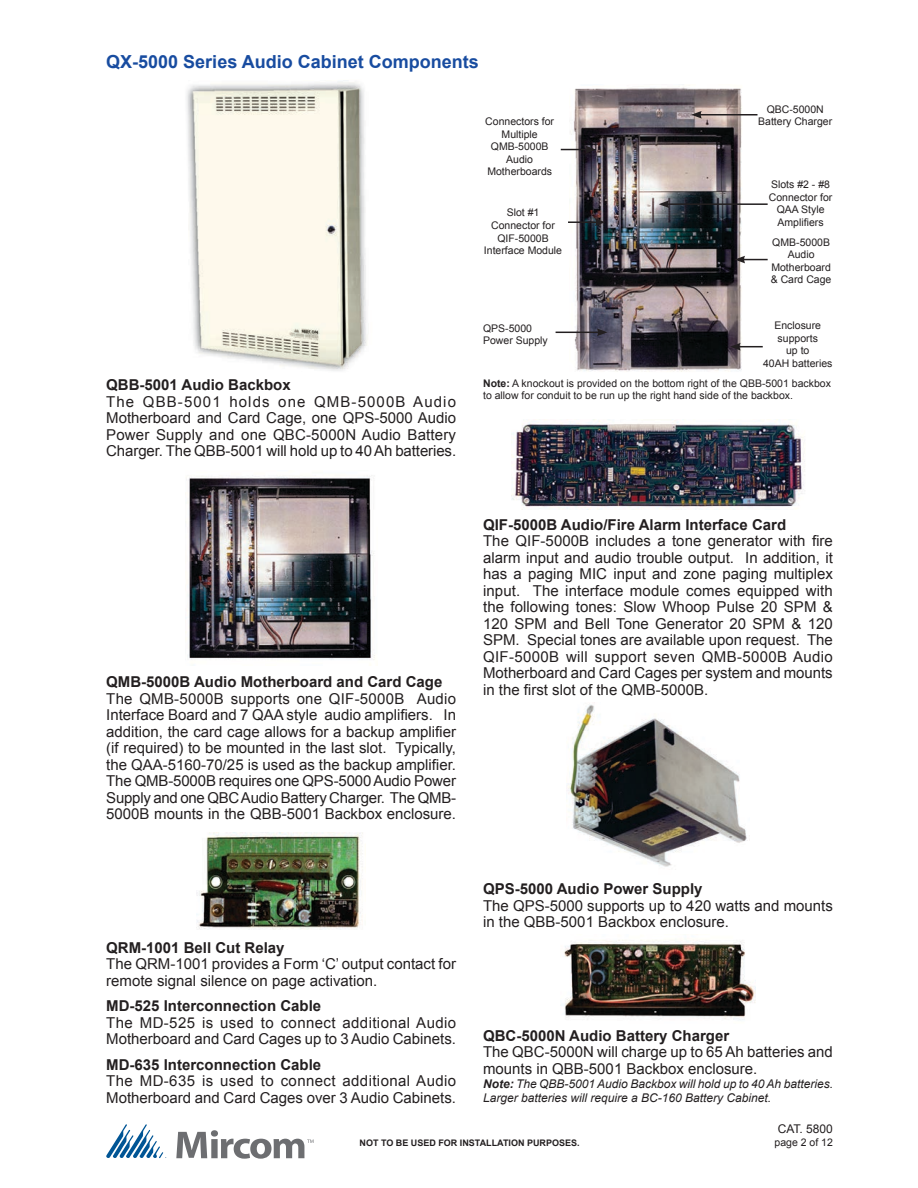
<style>
.page{position:relative;width:918px;height:1188px;background:#fff}
.page>*{position:absolute;margin:0;border:0;box-sizing:border-box;transform-origin:0 0}
.t1{font:700 18px "Arial";color:#184ca0}
.t2{font:15px/16.5px "Arial";color:#231f20}
.t3{font:700 15px "Arial";color:#231f20}
.t4{font:italic 12px/14.4px "Arial";color:#231f20}
.t5{font:12px "Arial";color:#231f20}
.t6{font:10.5px/12.6px "Arial";color:#231f20;text-align:center}
.t7{font:700 9px "Arial";color:#231f20}
.s1{font-weight:700}
</style>
<div class="page">
<svg style="left:176px;top:1130px;width:138px;height:29px"></svg>
<svg style="left:106px;top:1124px;width:60px;height:35px"></svg>
<img style="left:188px;top:81px;width:179px;height:290px">
<img style="left:570px;top:87px;width:175px;height:285px">
<img style="left:561px;top:940px;width:195px;height:80px">
<img style="left:185px;top:475px;width:190px;height:185px">
<img style="left:568px;top:705px;width:180px;height:162px">
<img style="left:511px;top:420px;width:294px;height:90px">
<img style="left:197px;top:833px;width:166px;height:97px">
<svg style="left:561px;top:146px;width:35px;height:7px"></svg>
<hr style="left:568px;top:221px;width:29px;height:2px;background:#231f20">
<svg style="left:595px;top:218px;width:10px;height:8px"></svg>
<hr style="left:556px;top:332px;width:43px;height:1px;background:#231f20">
<svg style="left:597px;top:328px;width:11px;height:8px"></svg>
<hr style="left:699px;top:114px;width:59px;height:2px;background:#231f20">
<svg style="left:691px;top:111px;width:11px;height:8px"></svg>
<svg style="left:735px;top:256px;width:33px;height:7px"></svg>
<svg style="left:730px;top:343px;width:33px;height:8px"></svg>
<hr style="left:667px;top:203px;width:101px;height:2px;background:#231f20">
<svg style="left:659px;top:200px;width:10px;height:8px"></svg>
<p class="t1" style="left:106px;top:50px;width:374px">QX-5000 Series Audio Cabinet Components</p>
<p class="t3" style="left:106px;top:375px;width:186px">QBB-5001 Audio Backbox</p>
<p class="t2" style="left:106px;top:394px;width:351px;text-align:justify">The QBB-5001 holds one QMB-5000B Audio Motherboard and Card Cage, one QPS-5000 Audio Power Supply and one QBC-5000N Audio Battery Charger. The QBB-5001 will hold up to 40 Ah batteries.</p>
<p class="t3" style="left:106px;top:672px;width:338px">QMB-5000B Audio Motherboard and Card Cage</p>
<p class="t2" style="left:106px;top:691px;width:351px;text-align:justify">The QMB-5000B supports one QIF-5000B Audio Interface Board and 7 QAA style audio amplifiers. In addition, the card cage allows for a backup amplifier (if required) to be mounted in the last slot. Typically, the QAA-5160-70/25 is used as the backup amplifier.<br>The QMB-5000B requires one QPS-5000 Audio Power Supply and one QBC Audio Battery Charger. The QMB-5000B mounts in the QBB-5001 Backbox enclosure.</p>
<p class="t3" style="left:106px;top:937px;width:180px">QRM-1001 Bell Cut Relay</p>
<p class="t2" style="left:106px;top:956px;width:351px">The QRM-1001 provides a Form ‘C’ output contact for remote signal silence on page activation.</p>
<p class="t3" style="left:106px;top:996px;width:217px">MD-525 Interconnection Cable</p>
<p class="t2" style="left:106px;top:1014px;width:351px">The MD-525 is used to connect additional Audio<br>Motherboard and Card Cages up to 3 Audio Cabinets.</p>
<p class="t3" style="left:106px;top:1054px;width:217px">MD-635 Interconnection Cable</p>
<p class="t2" style="left:106px;top:1073px;width:351px">The MD-635 is used to connect additional Audio<br>Motherboard and Card Cages over 3 Audio Cabinets.</p>
<p class="t6" style="left:758px;top:103px;width:76px">QBC-5000N<br>Battery Charger</p>
<p class="t6" style="left:485px;top:115px;width:70px">Connectors for<br>Multiple<br>QMB-5000B<br>Audio<br>Motherboards</p>
<p class="t6" style="left:484px;top:206px;width:80px">Slot #1<br>Connector for<br>QIF-5000B<br>Interface Module</p>
<p class="t6" style="left:769px;top:178px;width:65px">Slots #2 - #8<br>Connector for<br>QAA Style<br>Amplifiers</p>
<p class="t6" style="left:771px;top:236px;width:62px">QMB-5000B<br>Audio<br>Motherboard &amp; Card Cage</p>
<p class="t6" style="left:763px;top:319px;width:71px">Enclosure supports<br>up to<br>40AH batteries</p>
<p class="t6" style="left:483px;top:377px;width:349px;text-align:left"><span class="s1">Note:</span> A knockout is provided on the bottom right of the QBB-5001 backbox to allow for conduit to be run up the right hand side of the backbox.</p>
<p class="t6" style="left:483px;top:322px;width:66px;text-align:left">QPS-5000<br>Power Supply</p>
<p class="t3" style="left:483px;top:515px;width:305px">QIF-5000B Audio/Fire Alarm Interface Card</p>
<p class="t2" style="left:483px;top:533px;width:351px;text-align:justify">The QIF-5000B includes a tone generator with fire alarm input and audio trouble output. In addition, it has a paging MIC input and zone paging multiplex input. The interface module comes equipped with the following tones: Slow Whoop Pulse 20 SPM &amp; 120 SPM and Bell Tone Generator 20 SPM &amp; 120<br>SPM. Special tones are available upon request. The QIF-5000B will support seven QMB-5000B Audio Motherboard and Card Cages per system and mounts in the first slot of the QMB-5000B.</p>
<p class="t3" style="left:483px;top:879px;width:221px">QPS-5000 Audio Power Supply</p>
<p class="t2" style="left:483px;top:897px;width:351px">The QPS-5000 supports up to 420 watts and mounts in the QBB-5001 Backbox enclosure.</p>
<p class="t3" style="left:483px;top:1025px;width:248px">QBC-5000N Audio Battery Charger</p>
<p class="t2" style="left:483px;top:1044px;width:351px">The QBC-5000N will charge up to 65 Ah batteries and mounts in QBB-5001 Backbox enclosure.</p>
<p class="t4" style="left:483px;top:1077px;width:351px"><span class="s1">Note:</span> The QBB-5001 Audio Backbox will hold up to 40 Ah batteries.<br>Larger batteries will require a BC-160 Battery Cabinet.</p>
<p class="t7" style="left:360px;top:1136px;width:222px">NOT TO BE USED FOR INSTALLATION PURPOSES.</p>
<p class="t5" style="left:778px;top:1121px;width:57px">CAT. 5800</p>
<p class="t6" style="left:775px;top:1136px;width:60px">page 2 of 12</p>
</div>
